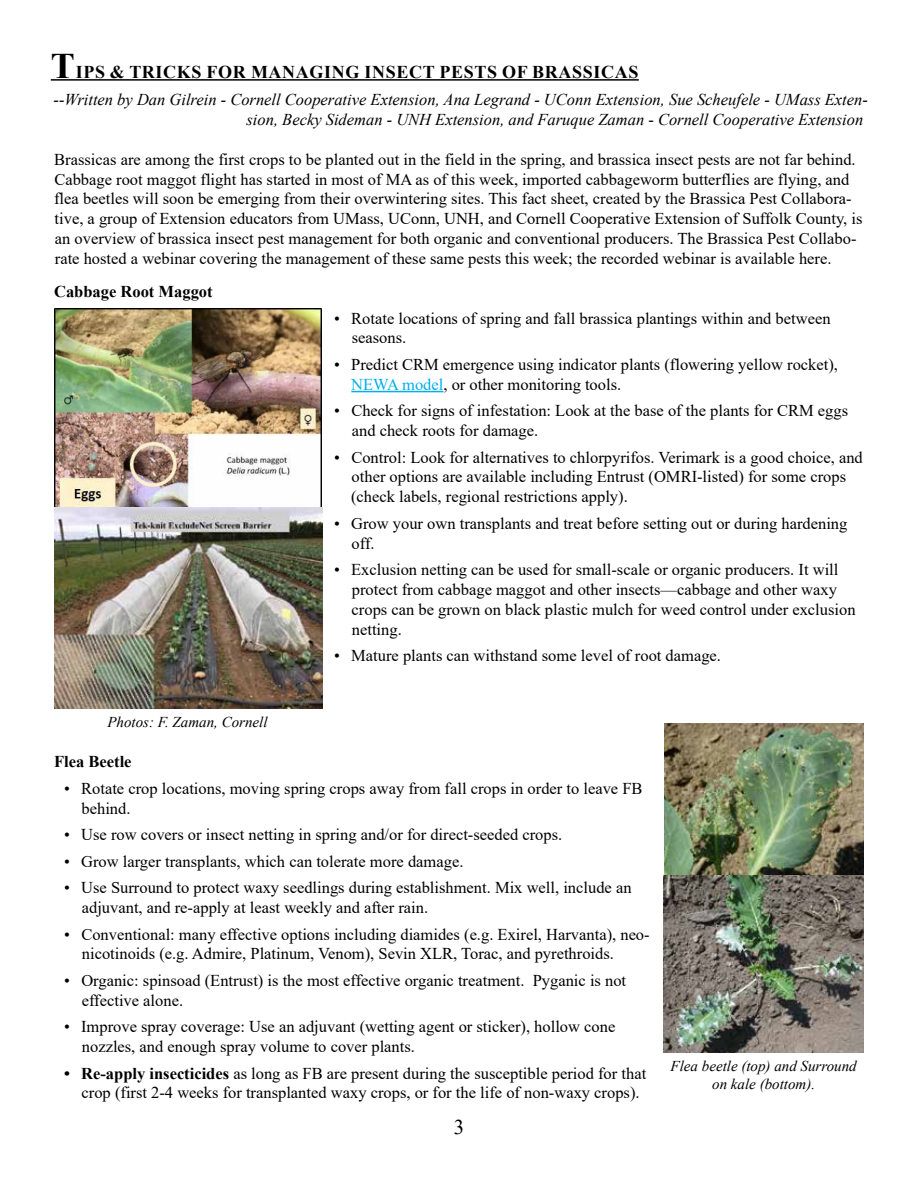
<style>
.page{position:relative;width:918px;height:1188px;background:#fff}
.page>*{position:absolute;margin:0;border:0;box-sizing:border-box;transform-origin:0 0}
.t1{font:21px "Times New Roman";color:#000}
.t2{font:700 18px "Times New Roman";letter-spacing:.035em;color:#000}
.t3{font:16.5px/19.8px "Times New Roman";color:#000}
.t4{font:italic 16.5px/19.8px "Times New Roman";color:#000;text-align:right}
.t5{font:700 16.5px "Times New Roman";color:#000}
.t6{font:italic 15px/18px "Times New Roman";color:#000;text-align:center}
.s1{font-size:36px}
.s2{color:#00aeef}
.s3{font-weight:700}
</style>
<div class="page">
<hr style="left:51px;top:79px;width:588px;height:2px;background:#000">
<hr style="left:351px;top:391px;width:92px;height:1px;background:#00aeef">
<img style="left:663px;top:723px;width:201px;height:330px">
<img style="left:54px;top:309px;width:268px;height:400px">
<p class="t2" style="left:51px;top:59px;width:589px"><span class="s1">T</span>IPS &amp; TRICKS FOR MANAGING INSECT PESTS OF BRASSICAS</p>
<p class="t4" style="left:54px;top:89px;width:816px">--Written by Dan Gilrein - Cornell Cooperative Extension, Ana Legrand - UConn Extension, Sue Scheufele - UMass Exten&shy;sion, Becky Sideman - UNH Extension, and Faruque Zaman - Cornell Cooperative Extension</p>
<p class="t3" style="left:54px;top:149px;width:810px">Brassicas are among the first crops to be planted out in the field in the spring, and brassica insect pests are not far behind.<br>Cabbage root maggot flight has started in most of MA as of this week, imported cabbageworm butterflies are flying, and flea beetles will soon be emerging from their overwintering sites. This fact sheet, created by the Brassica Pest Collabora&shy;tive, a group of Extension educators from UMass, UConn, UNH, and Cornell Cooperative Extension of Suffolk County, is an overview of brassica insect pest management for both organic and conventional producers. The Brassica Pest Collabo&shy;rate hosted a webinar covering the management of these same pests this week; the recorded webinar is available here.</p>
<p class="t5" style="left:54px;top:280px;width:160px">Cabbage Root Maggot</p>
<p class="t3" style="left:352px;top:308px;width:480px;text-indent:-18px">• Rotate locations of spring and fall brassica plantings within and between seasons.</p>
<p class="t3" style="left:351px;top:354px;width:488px;text-indent:-17px">• Predict CRM emergence using indicator plants (flowering yellow rocket),<br><span class="s2">NEWA model</span>, or other monitoring tools.</p>
<p class="t3" style="left:352px;top:400px;width:498px;text-indent:-18px">• Check for signs of infestation: Look at the base of the plants for CRM eggs and check roots for damage.</p>
<p class="t3" style="left:351px;top:447px;width:513px;text-indent:-17px">• Control: Look for alternatives to chlorpyrifos. Verimark is a good choice, and other options are available including Entrust (OMRI-listed) for some crops (check labels, regional restrictions apply).</p>
<p class="t3" style="left:352px;top:513px;width:497px;text-indent:-17px">• Grow your own transplants and treat before setting out or during hardening off.</p>
<p class="t3" style="left:352px;top:559px;width:506px;text-indent:-17px">• Exclusion netting can be used for small-scale or organic producers. It will protect from cabbage maggot and other insects—cabbage and other waxy crops can be grown on black plastic mulch for weed control under exclusion netting.</p>
<p class="t3" style="left:334px;top:645px;width:388px">• Mature plants can withstand some level of root damage.</p>
<p class="t6" style="left:107px;top:712px;width:162px">Photos: F. Zaman, Cornell</p>
<p class="t5" style="left:54px;top:750px;width:79px">Flea Beetle</p>
<p class="t3" style="left:82px;top:778px;width:563px;text-indent:-17px">• Rotate crop locations, moving spring crops away from fall crops in order to leave FB behind.</p>
<p class="t3" style="left:64px;top:824px;width:500px">• Use row covers or insect netting in spring and/or for direct-seeded crops.</p>
<p class="t3" style="left:64px;top:851px;width:401px">• Grow larger transplants, which can tolerate more damage.</p>
<p class="t3" style="left:82px;top:877px;width:551px;text-indent:-18px">• Use Surround to protect waxy seedlings during establishment. Mix well, include an adjuvant, and re-apply at least weekly and after rain.</p>
<p class="t3" style="left:82px;top:924px;width:569px;text-indent:-18px">• Conventional: many effective options including diamides (e.g. Exirel, Harvanta), neo&shy;nicotinoids (e.g. Admire, Platinum, Venom), Sevin XLR, Torac, and pyrethroids.</p>
<p class="t3" style="left:82px;top:970px;width:546px;text-indent:-18px">• Organic: spinsoad (Entrust) is the most effective organic treatment. Pyganic is not effective alone.</p>
<p class="t3" style="left:82px;top:1016px;width:535px;text-indent:-18px">• Improve spray coverage: Use an adjuvant (wetting agent or sticker), hollow cone nozzles, and enough spray volume to cover plants.</p>
<p class="t3" style="left:82px;top:1063px;width:566px;text-indent:-17px"><span class="s3">• Re-apply insecticides</span> as long as FB are present during the susceptible period for that crop (first 2-4 weeks for transplanted waxy crops, or for the life of non-waxy crops).</p>
<p class="t1" style="left:454px;top:1112px;width:12px">3</p>
<p class="t6" style="left:671px;top:1056px;width:188px">Flea beetle (top) and Surround on kale (bottom).</p>
</div>
